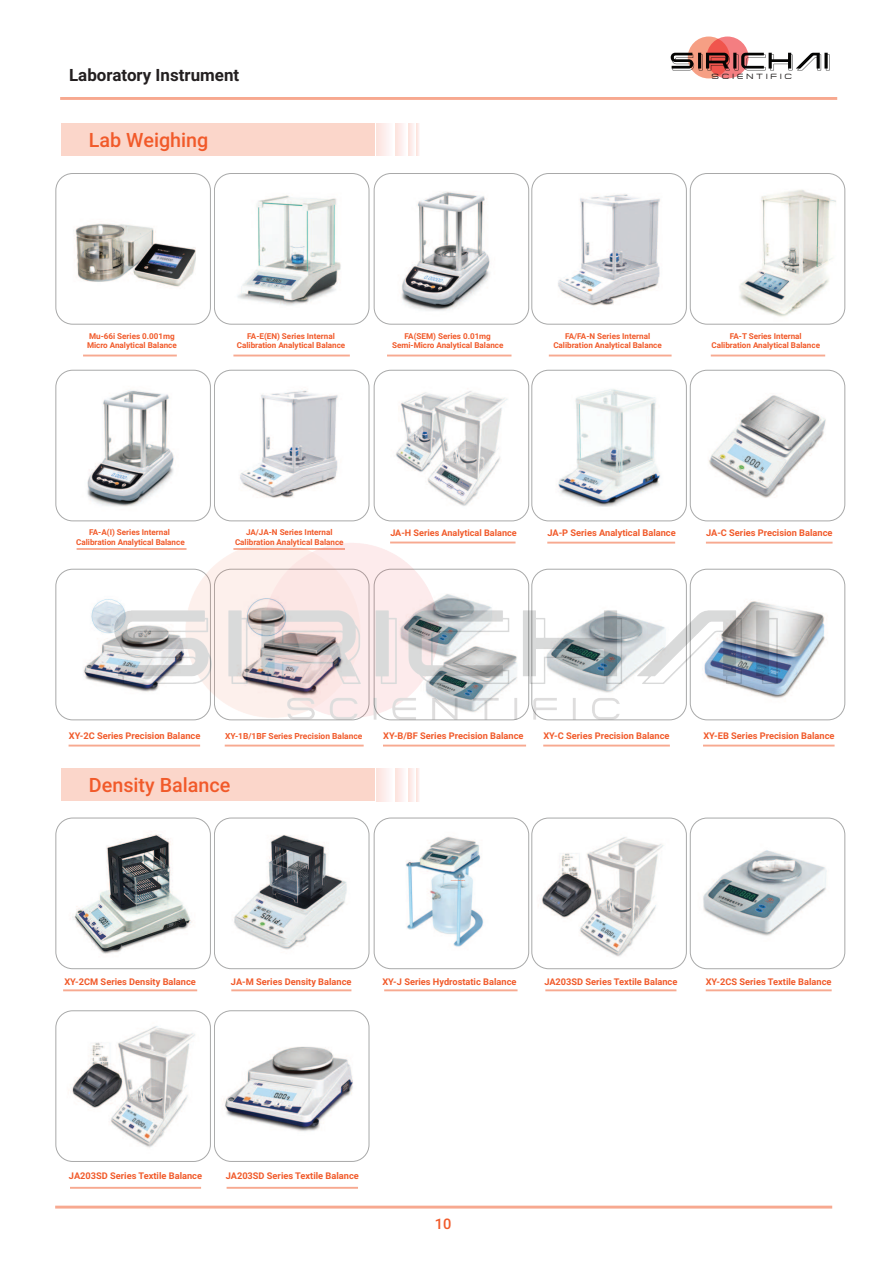
<style>
.page{position:relative;width:893px;height:1263px;background:#fff}
.page>*{position:absolute;margin:0;border:0;box-sizing:border-box;transform-origin:0 0}
.t1{font:500 19.8px "Roboto";color:#f15a2a}
.t2{font:700 16.95px "Roboto";color:#231f20}
.t3{font:500 14.55px "Roboto";color:#f15a2a}
.t4{font:700 9.3px "Roboto";color:#f15a2a}
.t5{font:700 9px "Roboto";color:#f15a2a}
.t6{font:8.7px "PIGARNOSNEUE";color:#211e1e}
.t7{font:700 8.4px "Roboto";color:#f15a2a}
.t8{font:700 8.1px/9.8px "Roboto";color:#f15a2a;text-align:center}
</style>
<div class="page">
<img style="left:361px;top:177px;width:179px;height:144px">
<img style="left:240px;top:379px;width:129px;height:107px">
<hr style="left:83px;top:355px;width:94px;height:1px;background:#f15a2a">
<hr style="left:233px;top:355px;width:117px;height:1px;background:#f15a2a">
<img style="left:75px;top:223px;width:121px;height:64px">
<hr style="left:387px;top:355px;width:124px;height:1px;background:#f15a2a">
<hr style="left:549px;top:355px;width:123px;height:1px;background:#f15a2a">
<img style="left:204px;top:180px;width:179px;height:140px">
<div style="left:56px;top:173px;width:155px;height:151px;border:1px solid #828383;border-radius:17px"></div>
<div style="left:61px;top:123px;width:314px;height:33px;background:#fbd6ca"></div>
<svg style="left:377px;top:123px;width:12px;height:33px"></svg>
<div style="left:395px;top:123px;width:11px;height:33px;background:#fdedec"></div>
<div style="left:408px;top:123px;width:7px;height:33px;background:#fdecea"></div>
<svg style="left:416px;top:123px;width:3px;height:33px"></svg>
<div style="left:688px;top:37px;width:42px;height:41px;background:#f69f84;border-radius:50%"></div>
<svg style="left:706px;top:37px;width:42px;height:41px"></svg>
<svg style="left:671px;top:53px;width:159px;height:17px"></svg>
<img style="left:517px;top:180px;width:167px;height:138px">
<img style="left:684px;top:175px;width:162px;height:150px">
<img style="left:406px;top:836px;width:78px;height:111px">
<hr style="left:60px;top:97px;width:777px;height:3px;background:#f15a2a">
<div style="left:214px;top:173px;width:155px;height:151px;border:1px solid #828383;border-radius:17px"></div>
<div style="left:374px;top:173px;width:155px;height:151px;border:1px solid #828383;border-radius:17px"></div>
<img style="left:523px;top:375px;width:173px;height:111px">
<div style="left:531px;top:173px;width:156px;height:151px;border:1px solid #828383;border-radius:17px"></div>
<img style="left:363px;top:381px;width:177px;height:105px">
<img style="left:55px;top:379px;width:162px;height:107px">
<hr style="left:711px;top:355px;width:114px;height:1px;background:#f15a2a">
<img style="left:522px;top:825px;width:174px;height:140px">
<div style="left:690px;top:173px;width:155px;height:151px;border:1px solid #828383;border-radius:17px"></div>
<img style="left:677px;top:823px;width:169px;height:131px">
<div style="left:214px;top:370px;width:155px;height:151px;border:1px solid #828383;border-radius:17px"></div>
<hr style="left:706px;top:989px;width:126px;height:2px;background:#f15a2a">
<div style="left:374px;top:370px;width:155px;height:151px;border:1px solid #828383;border-radius:17px"></div>
<div style="left:56px;top:370px;width:155px;height:151px;border:1px solid #828383;border-radius:17px"></div>
<div style="left:690px;top:818px;width:155px;height:151px;border:1px solid #828383;border-radius:17px"></div>
<img style="left:680px;top:379px;width:166px;height:107px">
<hr style="left:545px;top:989px;width:131px;height:2px;background:#f15a2a">
<div style="left:531px;top:818px;width:156px;height:151px;border:1px solid #828383;border-radius:17px"></div>
<img style="left:204px;top:822px;width:177px;height:139px">
<div style="left:531px;top:370px;width:156px;height:151px;border:1px solid #828383;border-radius:17px"></div>
<hr style="left:384px;top:989px;width:134px;height:2px;background:#f15a2a">
<div style="left:374px;top:818px;width:155px;height:151px;border:1px solid #828383;border-radius:17px"></div>
<div style="left:690px;top:370px;width:155px;height:151px;border:1px solid #828383;border-radius:17px"></div>
<img style="left:55px;top:824px;width:169px;height:138px">
<hr style="left:231px;top:989px;width:120px;height:2px;background:#f15a2a">
<div style="left:214px;top:818px;width:155px;height:151px;border:1px solid #828383;border-radius:17px"></div>
<img style="left:55px;top:1014px;width:167px;height:142px">
<hr style="left:63px;top:989px;width:134px;height:2px;background:#f15a2a">
<div style="left:56px;top:818px;width:155px;height:151px;border:1px solid #828383;border-radius:17px"></div>
<img style="left:200px;top:1019px;width:170px;height:133px">
<hr style="left:227px;top:1187px;width:131px;height:2px;background:#f15a2a">
<hr style="left:70px;top:1187px;width:131px;height:2px;background:#f15a2a">
<div style="left:214px;top:1010px;width:155px;height:152px;border:1px solid #828383;border-radius:17px"></div>
<div style="left:56px;top:1010px;width:155px;height:152px;border:1px solid #828383;border-radius:17px"></div>
<hr style="left:55px;top:1205px;width:777px;height:3px;background:#f15a2a">
<div style="left:61px;top:768px;width:314px;height:33px;background:#fbd6ca"></div>
<svg style="left:377px;top:777px;width:12px;height:24px"></svg>
<div style="left:395px;top:769px;width:11px;height:32px;background:#fdedec"></div>
<div style="left:408px;top:769px;width:7px;height:32px;background:#fdecea"></div>
<svg style="left:416px;top:777px;width:3px;height:24px"></svg>
<img style="left:55px;top:486px;width:791px;height:291px">
<h2 class="t2" style="left:69px;top:68px;width:172px">Laboratory Instrument</h2>
<p class="t6" style="left:712px;top:71px;width:82px">S c i e n t i f i c</p>
<h1 class="t1" style="left:89px;top:132px;width:121px">Lab Weighing</h1>
<p class="t8" style="left:87px;top:332px;width:91px;text-align:left">Mu-66i Series 0.001mg<br>Micro Analytical Balance</p>
<p class="t8" style="left:237px;top:332px;width:110px">FA-E(EN) Series Internal<br>Calibration Analytical Balance</p>
<p class="t8" style="left:392px;top:332px;width:113px">FA(SEM) Series 0.01mg<br>Semi-Micro Analytical Balance</p>
<p class="t8" style="left:553px;top:332px;width:110px">FA/FA-N Series Internal<br>Calibration Analytical Balance</p>
<p class="t8" style="left:711px;top:332px;width:110px">FA-T Series Internal<br>Calibration Analytical Balance</p>
<p class="t8" style="left:89px;top:528px;width:82px">FA-A(I) Series Internal</p>
<p class="t5" style="left:390px;top:529px;width:128px">JA-H Series Analytical Balance</p>
<p class="t8" style="left:76px;top:538px;width:110px">Calibration Analytical Balance</p>
<p class="t8" style="left:235px;top:528px;width:110px">JA/JA-N Series Internal<br>Calibration Analytical Balance</p>
<p class="t4" style="left:547px;top:529px;width:130px">JA-P Series Analytical Balance</p>
<p class="t4" style="left:706px;top:529px;width:128px">JA-C Series Precision Balance</p>
<p class="t4" style="left:69px;top:732px;width:133px">XY-2C Series Precision Balance</p>
<p class="t7" style="left:225px;top:732px;width:139px">XY-1B/1BF Series Precision Balance</p>
<h1 class="t1" style="left:89px;top:777px;width:143px">Density Balance</h1>
<p class="t4" style="left:383px;top:732px;width:142px">XY-B/BF Series Precision Balance</p>
<p class="t4" style="left:543px;top:732px;width:128px">XY-C Series Precision Balance</p>
<p class="t4" style="left:703px;top:732px;width:133px">XY-EB Series Precision Balance</p>
<p class="t4" style="left:64px;top:977px;width:133px">XY-2CM Series Density Balance</p>
<p class="t4" style="left:231px;top:977px;width:122px">JA-M Series Density Balance</p>
<p class="t4" style="left:382px;top:977px;width:136px">XY-J Series Hydrostatic Balance</p>
<p class="t4" style="left:544px;top:977px;width:135px">JA203SD Series Textile Balance</p>
<p class="t4" style="left:706px;top:977px;width:127px">XY-2CS Series Textile Balance</p>
<p class="t4" style="left:69px;top:1172px;width:135px">JA203SD Series Textile Balance</p>
<p class="t4" style="left:226px;top:1172px;width:135px">JA203SD Series Textile Balance</p>
<h3 class="t3" style="left:435px;top:1218px;width:18px">10</h3>
</div>
